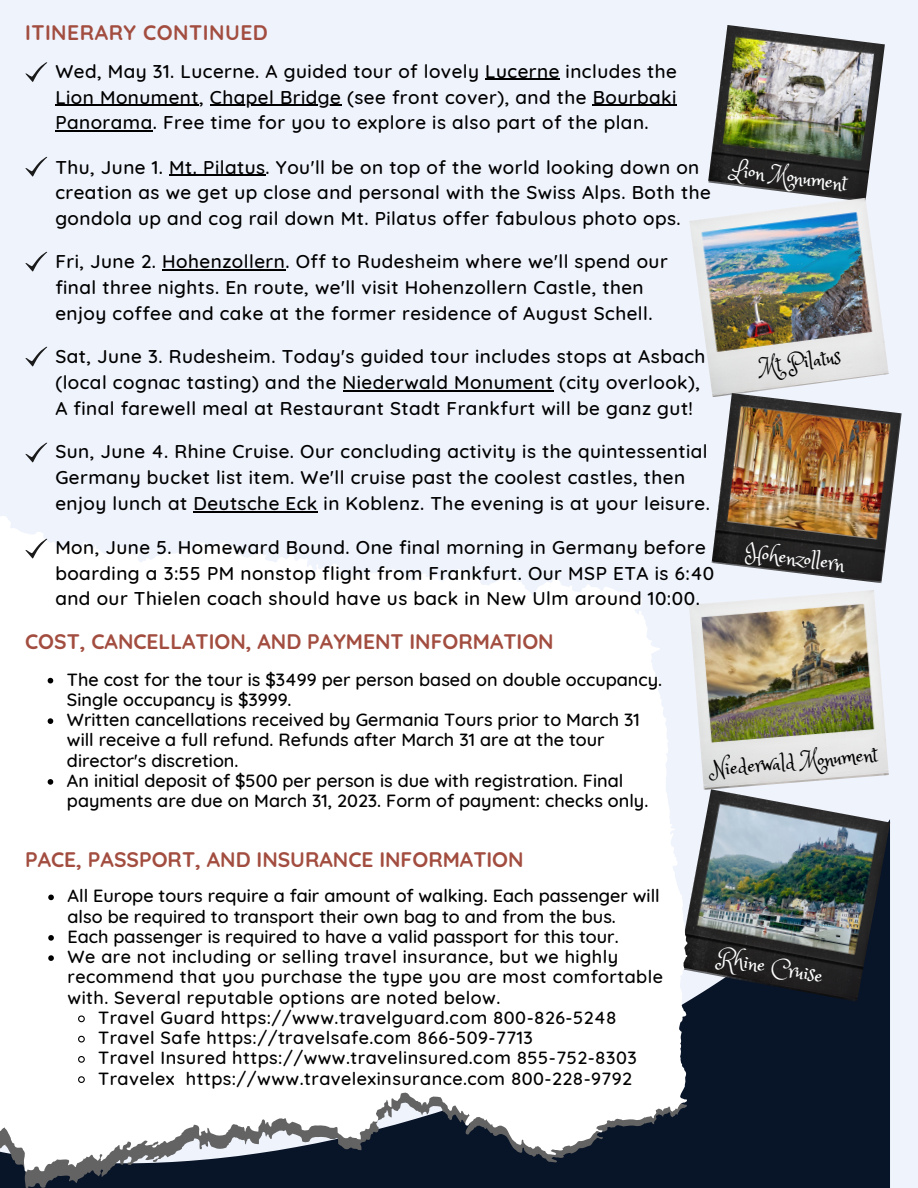
<style>
.page{position:relative;width:918px;height:1188px;background:#eff3fc}
.page>*{position:absolute;margin:0;border:0;box-sizing:border-box;transform-origin:0 0}
.t1{font:21.45px "Princess Sofia";color:#fff}
.t2{font:21.45px "Princess Sofia";color:#000}
.t3{font:700 21px "Quicksand";color:#a24d3f}
.t4{font:700 21px "Quicksand";letter-spacing:.025em;color:#a24d3f}
.t5{font:500 18.9px/25.8px "Quicksand";letter-spacing:.025em;color:#000}
.t6{font:500 18px/20.2px "Quicksand";color:#000}
.t7{font:500 18px "Quicksand";letter-spacing:.025em;color:#000}
</style>
<div class="page">
<div style="left:687px;top:1002px;width:203px;height:186px;background:#081427"></div>
<img style="left:708px;top:25px;width:177px;height:173px">
<img style="left:689px;top:198px;width:200px;height:195px">
<img style="left:712px;top:393px;width:190px;height:190px">
<svg style="left:25px;top:62px;width:23px;height:20px"></svg>
<svg style="left:25px;top:157px;width:23px;height:20px"></svg>
<svg style="left:25px;top:252px;width:23px;height:20px"></svg>
<svg style="left:25px;top:346px;width:22px;height:21px"></svg>
<svg style="left:25px;top:442px;width:23px;height:21px"></svg>
<img style="left:689px;top:590px;width:200px;height:199px">
<img style="left:688px;top:789px;width:202px;height:213px">
<div style="left:0;top:1172px;width:687px;height:16px;background:#081427"></div>
<svg style="left:0;top:512px;width:688px;height:660px;fill:#fff"></svg>
<svg style="left:25px;top:539px;width:23px;height:20px"></svg>
<hr style="left:485px;top:79px;width:75px;height:1px;background:#000">
<hr style="left:55px;top:105px;width:144px;height:1px;background:#000">
<hr style="left:210px;top:105px;width:131px;height:1px;background:#000">
<hr style="left:593px;top:105px;width:84px;height:1px;background:#000">
<hr style="left:55px;top:131px;width:98px;height:1px;background:#000">
<hr style="left:169px;top:175px;width:97px;height:1px;background:#000">
<hr style="left:162px;top:269px;width:123px;height:1px;background:#000">
<hr style="left:343px;top:390px;width:210px;height:1px;background:#000">
<hr style="left:193px;top:511px;width:125px;height:1px;background:#000">
<svg style="left:48px;top:678px;width:5px;height:5px"></svg>
<svg style="left:48px;top:718px;width:5px;height:6px"></svg>
<svg style="left:48px;top:779px;width:5px;height:6px"></svg>
<svg style="left:48px;top:895px;width:6px;height:5px"></svg>
<svg style="left:48px;top:935px;width:6px;height:6px"></svg>
<svg style="left:48px;top:955px;width:6px;height:6px"></svg>
<svg style="left:77px;top:1015px;width:9px;height:8px"></svg>
<svg style="left:77px;top:1035px;width:9px;height:8px"></svg>
<svg style="left:77px;top:1055px;width:9px;height:9px"></svg>
<svg style="left:77px;top:1075px;width:9px;height:9px"></svg>
<p class="t4" style="left:25px;top:19px;width:244px">ITINERARY CONTINUED</p>
<p class="t5" style="left:55px;top:58px;width:623px;text-align:justify">Wed, May 31. Lucerne. A guided tour of lovely Lucerne includes the Lion Monument, Chapel Bridge (see front cover), and the Bourbaki Panorama. Free time for you to explore is also part of the plan.</p>
<p class="t5" style="left:55px;top:154px;width:657px">Thu, June 1. Mt. Pilatus. You'll be on top of the world looking down on creation as we get up close and personal with the Swiss Alps. Both the gondola up and cog rail down Mt. Pilatus offer fabulous photo ops.</p>
<p class="t5" style="left:55px;top:248px;width:614px">Fri, June 2. Hohenzollern. Off to Rudesheim where we'll spend our final three nights. En route, we'll visit Hohenzollern Castle, then enjoy coffee and cake at the former residence of August Schell.</p>
<p class="t5" style="left:55px;top:343px;width:652px">Sat, June 3. Rudesheim. Today's guided tour includes stops at Asbach (local cognac tasting) and the Niederwald Monument (city overlook),<br>A final farewell meal at Restaurant Stadt Frankfurt will be ganz gut!</p>
<p class="t5" style="left:55px;top:438px;width:656px">Sun, June 4. Rhine Cruise. Our concluding activity is the quintessential<br>Germany bucket list item. We'll cruise past the coolest castles, then enjoy lunch at Deutsche Eck in Koblenz. The evening is at your leisure.</p>
<p class="t5" style="left:55px;top:534px;width:661px">Mon, June 5. Homeward Bound. One final morning in Germany before boarding a 3:55 PM nonstop flight from Frankfurt. Our MSP ETA is 6:40 and our Thielen coach should have us back in New Ulm around 10:00.</p>
<p class="t1" style="left:733px;top:156px;width:118px;rotate:7deg">Lion Monument</p>
<p class="t2" style="left:758px;top:354px;width:83px;rotate:-9deg">Mt Pilatus</p>
<p class="t1" style="left:748px;top:538px;width:101px;rotate:7deg">Hohenzollern</p>
<p class="t3" style="left:25px;top:628px;width:530px">COST, CANCELLATION, AND PAYMENT INFORMATION</p>
<p class="t6" style="left:67px;top:669px;width:597px">The cost for the tour is $3499 per person based on double occupancy.<br>Single occupancy is $3999.<br>Written cancellations received by Germania Tours prior to March 31 will receive a full refund. Refunds after March 31 are at the tour director's discretion.<br>An initial deposit of $500 per person is due with registration. Final payments are due on March 31, 2023. Form of payment: checks only.</p>
<p class="t3" style="left:25px;top:846px;width:500px">PACE, PASSPORT, AND INSURANCE INFORMATION</p>
<p class="t6" style="left:68px;top:886px;width:594px">All Europe tours require a fair amount of walking. Each passenger will</p>
<p class="t6" style="left:68px;top:906px;width:550px">also be required to transport their own bag to and from the bus.</p>
<p class="t6" style="left:68px;top:926px;width:553px">Each passenger is required to have a valid passport for this tour.</p>
<p class="t7" style="left:68px;top:945px;width:552px">We are not including or selling travel insurance, but we highly</p>
<p class="t7" style="left:68px;top:965px;width:597px">recommend that you purchase the type you are most comfortable</p>
<p class="t7" style="left:68px;top:986px;width:434px">with. Several reputable options are noted below.</p>
<p class="t7" style="left:98px;top:1006px;width:520px">Travel Guard https://www.travelguard.com 800-826-5248</p>
<p class="t7" style="left:98px;top:1026px;width:436px">Travel Safe https://travelsafe.com 866-509-7713</p>
<p class="t7" style="left:98px;top:1046px;width:540px">Travel Insured https://www.travelinsured.com 855-752-8303</p>
<p class="t7" style="left:98px;top:1067px;width:535px">Travelex https://www.travelexinsurance.com 800-228-9792</p>
<p class="t2" style="left:711px;top:755px;width:167px;rotate:-5deg">Niederwald Monument</p>
<p class="t1" style="left:722px;top:942px;width:107px;rotate:11deg">Rhine Cruise</p>
</div>
